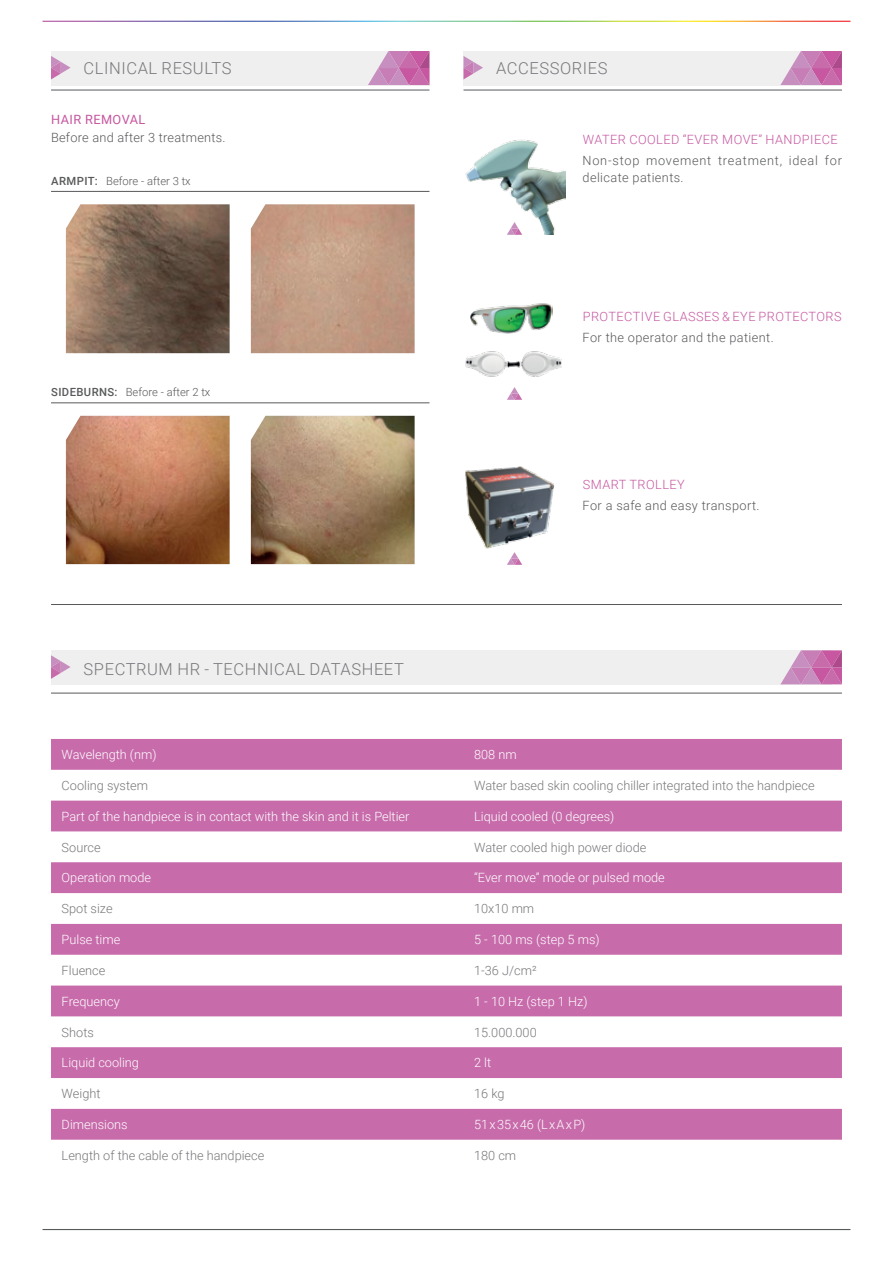
<style>
.page{position:relative;width:893px;height:1263px;background:#fff}
.page>*{position:absolute;margin:0;border:0;box-sizing:border-box;transform-origin:0 0}
.t1{font:300 16.5px "Roboto";letter-spacing:.035em;color:#77787b}
.t2{font:300 12.75px "Roboto";color:#fff}
.t3{font:300 12.75px "Roboto";color:#77787b}
.t4{font:300 12.75px "Roboto";letter-spacing:.03em;color:#58595b}
.t5{font:300 12.75px "Roboto";letter-spacing:.035em;color:#c657a0}
.t6{font:300 12.75px/16.5px "Roboto";letter-spacing:.06em;color:#58595b}
.t7{font:300 12.75px "Roboto";letter-spacing:.1em;color:#fff}
.t8{font:12.75px "Roboto";letter-spacing:.035em;color:#c657a0}
.t9{font:300 11.25px "Roboto";color:#58595b}
.s1{font-weight:500}
</style>
<div class="page">
<hr style="left:51px;top:604px;width:791px;height:1px;background:#58595b">
<hr style="left:43px;top:1229px;width:807px;height:1px;background:#58595b">
<hr style="left:51px;top:191px;width:378px;height:1px;background:#58595b">
<hr style="left:51px;top:403px;width:378px;height:1px;background:#58595b">
<hr style="left:51px;top:90px;width:378px;height:1px;background:#58595b">
<hr style="left:463px;top:90px;width:379px;height:1px;background:#58595b">
<div style="left:51px;top:51px;width:378px;height:34px;background:#efeff0"></div>
<div style="left:463px;top:51px;width:379px;height:34px;background:#efeff0"></div>
<svg style="left:51px;top:56px;width:20px;height:23px"></svg>
<svg style="left:463px;top:56px;width:20px;height:23px"></svg>
<svg style="left:368px;top:51px;width:61px;height:34px"></svg>
<svg style="left:780px;top:51px;width:62px;height:34px"></svg>
<hr style="left:51px;top:693px;width:791px;height:1px;background:#58595b">
<div style="left:51px;top:650px;width:781px;height:34px;background:#efeff0"></div>
<svg style="left:51px;top:655px;width:20px;height:24px"></svg>
<svg style="left:781px;top:650px;width:61px;height:34px"></svg>
<img style="left:66px;top:204px;width:164px;height:149px">
<img style="left:251px;top:204px;width:164px;height:149px">
<img style="left:66px;top:416px;width:164px;height:148px">
<img style="left:251px;top:416px;width:164px;height:148px">
<img style="left:465px;top:466px;width:89px;height:83px">
<svg style="left:507px;top:552px;width:15px;height:13px"></svg>
<img style="left:465px;top:139px;width:101px;height:96px">
<svg style="left:507px;top:222px;width:15px;height:13px"></svg>
<img style="left:465px;top:351px;width:97px;height:26px">
<svg style="left:507px;top:387px;width:15px;height:13px"></svg>
<img style="left:470px;top:303px;width:83px;height:31px">
<svg style="left:51px;top:739px;width:791px;height:401px;fill:#c76bab"></svg>
<p class="t1" style="left:84px;top:57px;width:149px">CLINICAL RESULTS</p>
<p class="t1" style="left:496px;top:57px;width:113px">ACCESSORIES</p>
<p class="t8" style="left:51px;top:111px;width:96px">HAIR REMOVAL</p>
<p class="t4" style="left:51px;top:129px;width:176px">Before and after 3 treatments.</p>
<p class="t9" style="left:51px;top:173px;width:141px"><span class="s1">ARMPIT:</span> Before - after 3 tx</p>
<p class="t9" style="left:51px;top:384px;width:161px"><span class="s1">SIDEBURNS:</span> Before - after 2 tx</p>
<p class="t1" style="left:84px;top:657px;width:322px">SPECTRUM HR - TECHNICAL DATASHEET</p>
<p class="t5" style="left:583px;top:131px;width:256px">WATER COOLED “EVER MOVE” HANDPIECE</p>
<p class="t6" style="left:583px;top:152px;width:261px">Non-stop movement treatment, ideal for delicate patients.</p>
<p class="t5" style="left:583px;top:308px;width:260px">PROTECTIVE GLASSES &amp; EYE PROTECTORS</p>
<p class="t4" style="left:583px;top:328px;width:193px">For the operator and the patient.</p>
<p class="t5" style="left:583px;top:476px;width:104px">SMART TROLLEY</p>
<p class="t4" style="left:583px;top:497px;width:179px">For a safe and easy transport.</p>
<p class="t2" style="left:62px;top:746px;width:96px">Wavelength (nm)</p>
<p class="t2" style="left:474px;top:746px;width:44px">808 nm</p>
<p class="t3" style="left:62px;top:776px;width:88px">Cooling system</p>
<p class="t3" style="left:474px;top:776px;width:342px">Water based skin cooling chiller integrated into the handpiece</p>
<p class="t2" style="left:62px;top:807px;width:349px">Part of the handpiece is in contact with the skin and it is Peltier</p>
<p class="t2" style="left:474px;top:807px;width:142px">Liquid cooled (0 degrees)</p>
<p class="t3" style="left:62px;top:838px;width:41px">Source</p>
<p class="t3" style="left:474px;top:838px;width:174px">Water cooled high power diode</p>
<p class="t2" style="left:62px;top:869px;width:91px">Operation mode</p>
<p class="t2" style="left:474px;top:869px;width:192px">“Ever move” mode or pulsed mode</p>
<p class="t3" style="left:62px;top:900px;width:52px">Spot size</p>
<p class="t3" style="left:474px;top:900px;width:62px">10x10 mm</p>
<p class="t2" style="left:62px;top:931px;width:60px">Pulse time</p>
<p class="t2" style="left:474px;top:931px;width:127px">5 - 100 ms (step 5 ms)</p>
<p class="t3" style="left:62px;top:961px;width:45px">Fluence</p>
<p class="t3" style="left:474px;top:961px;width:64px">1-36 J/cm²</p>
<p class="t2" style="left:62px;top:992px;width:60px">Frequency</p>
<p class="t2" style="left:474px;top:992px;width:115px">1 - 10 Hz (step 1 Hz)</p>
<p class="t3" style="left:62px;top:1023px;width:34px">Shots</p>
<p class="t3" style="left:474px;top:1023px;width:64px">15.000.000</p>
<p class="t2" style="left:62px;top:1054px;width:79px">Liquid cooling</p>
<p class="t2" style="left:474px;top:1054px;width:19px">2 lt</p>
<p class="t3" style="left:62px;top:1085px;width:40px">Weight</p>
<p class="t3" style="left:474px;top:1085px;width:32px">16 kg</p>
<p class="t2" style="left:62px;top:1115px;width:67px">Dimensions</p>
<p class="t7" style="left:474px;top:1115px;width:113px">51x35x46 (LxAxP)</p>
<p class="t3" style="left:62px;top:1146px;width:204px">Length of the cable of the handpiece</p>
<p class="t3" style="left:474px;top:1146px;width:44px">180 cm</p>
</div>
